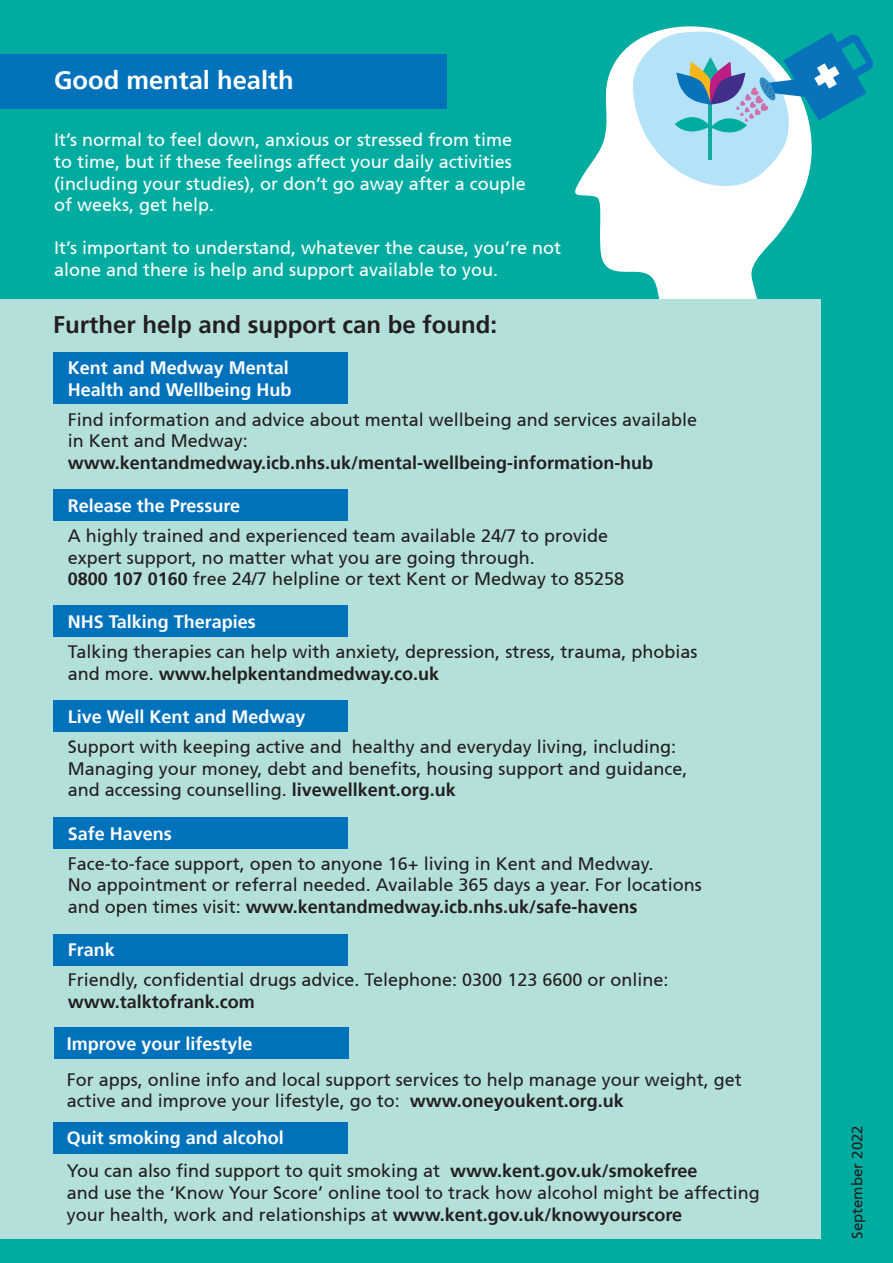
<style>
.page{position:relative;width:893px;height:1263px;background:#00aca0}
.page>*{position:absolute;margin:0;border:0;box-sizing:border-box;transform-origin:0 0}
.t1{font:700 25.5px "Frutiger 65";color:#fff}
.t2{font:700 24px "Frutiger 65";color:#231f20}
.t3{font:18px/21.6px "Frutiger 55 Roman";color:#231f20}
.t4{font:18px/21.6px "Frutiger 55 Roman";color:#fff}
.t5{font:700 18px/21.6px "Frutiger 65";color:#fff}
.t6{font:700 18px "Frutiger 65";color:#231f20}
.t7{font:15px "Frutiger 55 Roman";color:#231f20}
.s1{font-family:"Frutiger 65";font-weight:700}
.s2{font-family:"Frutiger 55 Roman";font-weight:400}
</style>
<div class="page">
<svg style="left:575px;top:26px;width:230px;height:273px;fill:#fff"></svg>
<svg style="left:633px;top:31px;width:240px;height:157px"></svg>
<div style="left:0;top:299px;width:821px;height:939px;background:#b4e0dc"></div>
<div style="left:0;top:54px;width:446px;height:54px;background:#0072bc"></div>
<div style="left:53px;top:353px;width:295px;height:51px;background:#0072bc"></div>
<div style="left:53px;top:490px;width:295px;height:31px;background:#0072bc"></div>
<div style="left:53px;top:605px;width:295px;height:32px;background:#0072bc"></div>
<div style="left:53px;top:701px;width:295px;height:31px;background:#0072bc"></div>
<div style="left:53px;top:817px;width:295px;height:31px;background:#0072bc"></div>
<div style="left:53px;top:934px;width:295px;height:31px;background:#0072bc"></div>
<div style="left:54px;top:1028px;width:295px;height:31px;background:#0072bc"></div>
<div style="left:53px;top:1122px;width:295px;height:31px;background:#0072bc"></div>
<p class="t1" style="left:54px;top:65px;width:241px">Good mental health</p>
<p class="t4" style="left:54px;top:129px;width:460px">It’s normal to feel down, anxious or stressed from time</p>
<p class="t4" style="left:54px;top:151px;width:459px">to time, but if these feelings affect your daily activities</p>
<p class="t4" style="left:54px;top:173px;width:473px">(including your studies), or don’t go away after a couple</p>
<p class="t4" style="left:54px;top:194px;width:162px">of weeks, get help.</p>
<p class="t4" style="left:54px;top:237px;width:509px">It’s important to understand, whatever the cause, you’re not alone and there is help and support available to you.</p>
<p class="t2" style="left:53px;top:311px;width:446px">Further help and support can be found:</p>
<p class="t5" style="left:68px;top:357px;width:225px">Kent and Medway Mental<br>Health and Wellbeing Hub</p>
<p class="t3" style="left:68px;top:408px;width:631px">Find information and advice about mental wellbeing and services available in Kent and Medway: <span class="s1">www.kentandmedway.icb.nhs.uk/mental-wellbeing-information-hub</span></p>
<p class="t5" style="left:68px;top:495px;width:174px">Release the Pressure</p>
<p class="t3" style="left:68px;top:525px;width:542px">A highly trained and experienced team available 24/7 to provide</p>
<p class="t3" style="left:68px;top:546px;width:469px">expert support, no matter what you are going through.</p>
<p class="t3" style="left:68px;top:568px;width:558px"><span class="s1">0800 107 0160</span> free 24/7 helpline or text Kent or Medway to 85258</p>
<p class="t5" style="left:68px;top:611px;width:190px">NHS Talking Therapies</p>
<p class="t3" style="left:68px;top:641px;width:631px">Talking therapies can help with anxiety, depression, stress, trauma, phobias</p>
<p class="t6" style="left:68px;top:663px;width:373px"><span class="s2">and more.</span> www.helpkentandmedway.co.uk</p>
<p class="t5" style="left:68px;top:706px;width:239px">Live Well Kent and Medway</p>
<p class="t3" style="left:68px;top:736px;width:621px">Support with keeping active and healthy and everyday living, including:<br>Managing your money, debt and benefits, housing support and guidance,</p>
<p class="t3" style="left:68px;top:779px;width:390px">and accessing counselling. <span class="s1">livewellkent.org.uk</span></p>
<p class="t5" style="left:68px;top:822px;width:106px">Safe Havens</p>
<p class="t3" style="left:68px;top:852px;width:636px">Face-to-face support, open to anyone 16+ living in Kent and Medway.<br>No appointment or referral needed. Available 365 days a year. For locations and open times visit: <span class="s1">www.kentandmedway.icb.nhs.uk/safe-havens</span></p>
<p class="t5" style="left:68px;top:939px;width:49px">Frank</p>
<p class="t3" style="left:68px;top:969px;width:602px">Friendly, confidential drugs advice. Telephone: 0300 123 6600 or online:</p>
<p class="t6" style="left:68px;top:991px;width:189px">www.talktofrank.com</p>
<p class="t5" style="left:67px;top:1033px;width:187px">Improve your lifestyle</p>
<p class="t3" style="left:67px;top:1068px;width:677px">For apps, online info and local support services to help manage your weight, get active and improve your lifestyle, go to: <span class="s1">www.oneyoukent.org.uk</span></p>
<p class="t5" style="left:67px;top:1127px;width:219px">Quit smoking and alcohol</p>
<p class="t3" style="left:67px;top:1160px;width:632px">You can also find support to quit smoking at <span class="s1">www.kent.gov.uk/smokefree</span></p>
<p class="t3" style="left:67px;top:1182px;width:695px">and use the ‘Know Your Score’ online tool to track how alcohol might be affecting your health, work and relationships at <span class="s1">www.kent.gov.uk/knowyourscore</span></p>
<p class="t7" style="left:848px;top:1239px;width:115px;rotate:-90deg">September 2022</p>
</div>
